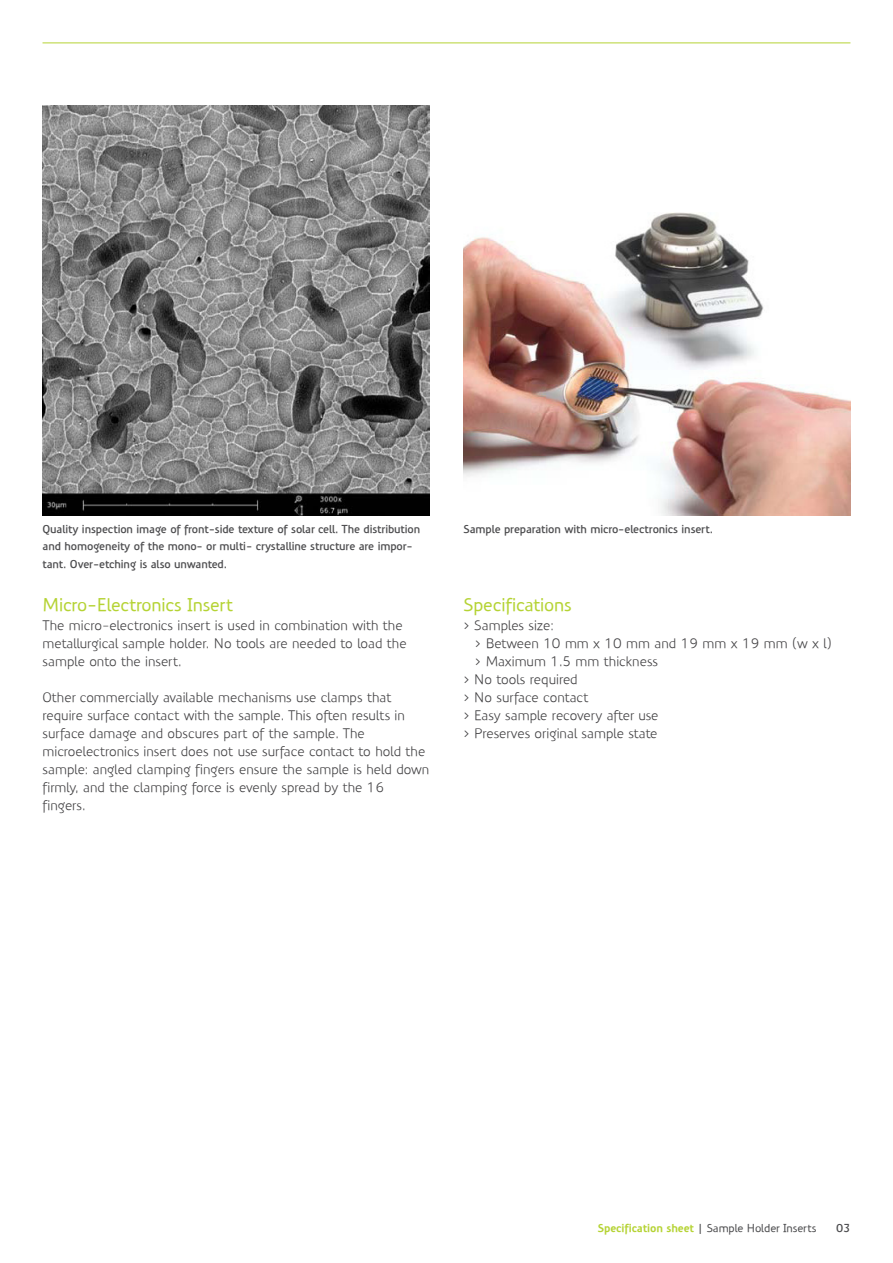
<style>
.page{position:relative;width:893px;height:1263px;background:#fff}
.page>*{position:absolute;margin:0;border:0;box-sizing:border-box;transform-origin:0 0}
.t1{font:500 18px "Precious Sans";letter-spacing:-.01em;color:#b5d334}
.t2{font:13.5px/18px "Precious Sans";color:#414042}
.t3{font:600 11.25px/17.2px "Precious Sans";letter-spacing:-.01em;color:#4d4d4f}
.t4{font:500 11.25px "Precious Sans";letter-spacing:-.01em;color:#4d4d4f}
.s1{font-weight:700;color:#b5d334}
</style>
<div class="page">
<hr style="left:43px;top:43px;width:807px;height:1px;background:#b5d334">
<img style="left:43px;top:106px;width:386px;height:409px">
<img style="left:463px;top:212px;width:387px;height:303px">
<p class="t3" style="left:43px;top:521px;width:379px">Quality inspection image of front-side texture of solar cell. The distribution and homogeneity of the mono- or multi- crystalline structure are impor&shy;tant. Over-etching is also unwanted.</p>
<p class="t3" style="left:463px;top:521px;width:251px">Sample preparation with micro-electronics insert.</p>
<h1 class="t1" style="left:43px;top:593px;width:192px">Micro-Electronics Insert</h1>
<h1 class="t1" style="left:463px;top:593px;width:110px">Specifications</h1>
<p class="t2" style="left:43px;top:616px;width:366px">The micro-electronics insert is used in combination with the metallurgical sample holder. No tools are needed to load the sample onto the insert.</p>
<p class="t2" style="left:43px;top:688px;width:388px">Other commercially available mechanisms use clamps that require surface contact with the sample. This often results in surface damage and obscures part of the sample. The microelectronics insert does not use surface contact to hold the sample: angled clamping fingers ensure the sample is held down firmly, and the clamping force is evenly spread by the 16 fingers.</p>
<p class="t2" style="left:463px;top:616px;width:92px">&gt; Samples size:</p>
<p class="t2" style="left:475px;top:634px;width:358px">&gt; Between 10 mm x 10 mm and 19 mm x 19 mm (w x l)</p>
<p class="t2" style="left:475px;top:652px;width:185px">&gt; Maximum 1.5 mm thickness</p>
<p class="t2" style="left:463px;top:670px;width:116px">&gt; No tools required</p>
<p class="t2" style="left:463px;top:688px;width:126px">&gt; No surface contact</p>
<p class="t2" style="left:463px;top:706px;width:197px">&gt; Easy sample recovery after use</p>
<p class="t2" style="left:463px;top:724px;width:196px">&gt; Preserves original sample state</p>
<p class="t4" style="left:598px;top:1220px;width:220px"><span class="s1">Specification sheet</span> | Sample Holder Inserts</p>
<p class="t3" style="left:836px;top:1219px;width:16px">03</p>
</div>
